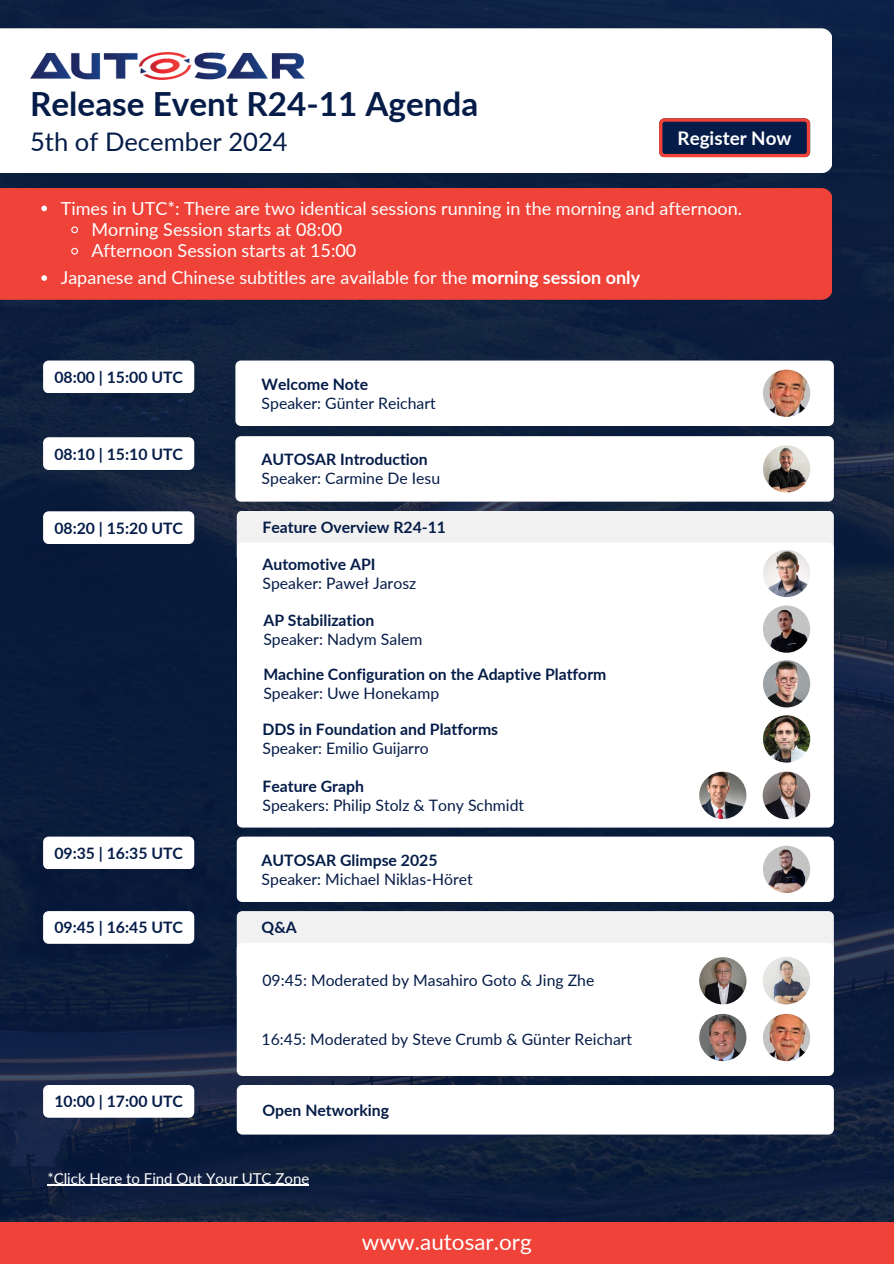
<style>
.page{position:relative;width:894px;height:1264px;background:#fff}
.page>*{position:absolute;margin:0;border:0;box-sizing:border-box;transform-origin:0 0}
.t1{font:700 33.3px "Lato";color:#051c48}
.t2{font:25.5px "Lato";color:#051c48}
.t3{font:22.5px "Lato";color:#fff}
.t4{font:700 18.75px "Lato";color:#fff}
.t5{font:18px "Lato";color:#fff}
.t6{font:700 15.75px "Lato";color:#051c48}
.t7{font:15.75px "Lato";color:#051c48}
.t8{font:15px "Lato";color:#fff}
.s1{font-weight:700}
</style>
<div class="page">
<img style="left:0;top:0;width:893px;height:1221px">
<svg style="left:0;top:28px;width:832px;height:145px"></svg>
<svg style="left:43px;top:360px;width:151px;height:33px"></svg>
<svg style="left:235px;top:360px;width:598px;height:66px"></svg>
<div style="left:237px;top:510px;width:596px;height:32px;background:#f1f1f1"></div>
<svg style="left:237px;top:542px;width:596px;height:285px"></svg>
<div style="left:0;top:1221px;width:893px;height:42px;background:#ef4238"></div>
<img style="left:762px;top:369px;width:48px;height:48px;border-radius:50%">
<svg style="left:43px;top:437px;width:151px;height:33px"></svg>
<svg style="left:235px;top:436px;width:598px;height:65px"></svg>
<svg style="left:43px;top:511px;width:151px;height:33px"></svg>
<svg style="left:43px;top:836px;width:151px;height:33px"></svg>
<svg style="left:237px;top:836px;width:596px;height:66px"></svg>
<svg style="left:43px;top:911px;width:151px;height:32px"></svg>
<div style="left:237px;top:911px;width:596px;height:31px;background:#f1f1f1"></div>
<svg style="left:237px;top:942px;width:596px;height:133px"></svg>
<svg style="left:43px;top:1084px;width:151px;height:33px"></svg>
<svg style="left:237px;top:1084px;width:596px;height:50px"></svg>
<img style="left:762px;top:445px;width:48px;height:47px;border-radius:50%">
<img style="left:762px;top:550px;width:48px;height:47px;border-radius:50%">
<img style="left:762px;top:605px;width:48px;height:47px;border-radius:50%">
<img style="left:762px;top:660px;width:48px;height:47px;border-radius:50%">
<img style="left:762px;top:845px;width:48px;height:48px;border-radius:50%">
<img style="left:699px;top:957px;width:47px;height:47px;border-radius:50%">
<img style="left:762px;top:956px;width:48px;height:48px;border-radius:50%">
<img style="left:762px;top:1013px;width:48px;height:48px;border-radius:50%">
<img style="left:699px;top:1013px;width:47px;height:48px;border-radius:50%">
<div style="left:0;top:188px;width:832px;height:112px;background:#ef4238"></div>
<img style="left:30px;top:53px;width:275px;height:27px">
<img style="left:762px;top:715px;width:48px;height:47px;border-radius:50%">
<img style="left:699px;top:771px;width:47px;height:48px;border-radius:50%">
<img style="left:762px;top:771px;width:48px;height:48px;border-radius:50%">
<svg style="left:41px;top:206px;width:6px;height:5px"></svg>
<svg style="left:70px;top:225px;width:9px;height:9px"></svg>
<svg style="left:70px;top:247px;width:9px;height:8px"></svg>
<hr style="left:47px;top:1184px;width:262px;height:1px;background:#fff">
<svg style="left:41px;top:275px;width:6px;height:6px"></svg>
<svg style="left:658px;top:118px;width:152px;height:39px;background:#362647"></svg>
<p class="t1" style="left:30px;top:83px;width:449px">Release Event R24-11 Agenda</p>
<p class="t2" style="left:30px;top:126px;width:259px">5th of December 2024</p>
<h3 class="t4" style="left:677px;top:126px;width:115px">Register Now</h3>
<p class="t5" style="left:61px;top:197px;width:682px">Times in UTC*: There are two identical sessions running in the morning and afternoon.</p>
<p class="t5" style="left:91px;top:218px;width:252px">Morning Session starts at 08:00</p>
<p class="t5" style="left:91px;top:240px;width:266px">Afternoon Session starts at 15:00</p>
<p class="t5" style="left:61px;top:266px;width:581px">Japanese and Chinese subtitles are available for the <span class="s1">morning session only</span></p>
<p class="t6" style="left:54px;top:367px;width:130px">08:00 | 15:00 UTC</p>
<p class="t6" style="left:261px;top:374px;width:108px">Welcome Note</p>
<p class="t7" style="left:261px;top:393px;width:176px">Speaker: Günter Reichart</p>
<p class="t6" style="left:54px;top:444px;width:130px">08:10 | 15:10 UTC</p>
<p class="t6" style="left:261px;top:450px;width:168px">AUTOSAR Introduction</p>
<h6 class="t7" style="left:261px;top:469px;width:180px">Speaker: Carmine De Iesu</h6>
<p class="t6" style="left:54px;top:518px;width:130px">08:20 | 15:20 UTC</p>
<p class="t6" style="left:262px;top:517px;width:185px">Feature Overview R24-11</p>
<h1 class="t6" style="left:262px;top:554px;width:114px">Automotive API</h1>
<h2 class="t7" style="left:262px;top:573px;width:155px">Speaker: Paweł Jarosz</h2>
<h4 class="t6" style="left:263px;top:610px;width:113px">AP Stabilization</h4>
<p class="t7" style="left:263px;top:629px;width:160px">Speaker: Nadym Salem</p>
<p class="t6" style="left:263px;top:664px;width:344px">Machine Configuration on the Adaptive Platform</p>
<p class="t7" style="left:263px;top:683px;width:177px">Speaker: Uwe Honekamp</p>
<p class="t6" style="left:262px;top:720px;width:237px">DDS in Foundation and Platforms</p>
<h6 class="t7" style="left:262px;top:738px;width:168px">Speaker: Emilio Guijarro</h6>
<p class="t6" style="left:54px;top:843px;width:130px">09:35 | 16:35 UTC</p>
<p class="t6" style="left:262px;top:776px;width:103px">Feature Graph</p>
<p class="t7" style="left:262px;top:795px;width:263px">Speakers: Philip Stolz &amp; Tony Schmidt</p>
<p class="t6" style="left:261px;top:850px;width:177px">AUTOSAR Glimpse 2025</p>
<p class="t7" style="left:261px;top:869px;width:213px">Speaker: Michael Niklas-Höret</p>
<p class="t6" style="left:54px;top:917px;width:130px">09:45 | 16:45 UTC</p>
<p class="t6" style="left:261px;top:917px;width:37px">Q&amp;A</p>
<p class="t7" style="left:262px;top:970px;width:333px">09:45: Moderated by Masahiro Goto &amp; Jing Zhe</p>
<p class="t6" style="left:54px;top:1091px;width:130px">10:00 | 17:00 UTC</p>
<h6 class="t7" style="left:261px;top:1029px;width:372px">16:45: Moderated by Steve Crumb &amp; Günter Reichart</h6>
<p class="t6" style="left:262px;top:1100px;width:128px">Open Networking</p>
<p class="t8" style="left:47px;top:1168px;width:263px">*Click Here to Find Out Your UTC Zone</p>
<p class="t3" style="left:362px;top:1227px;width:171px">www.autosar.org</p>
</div>
